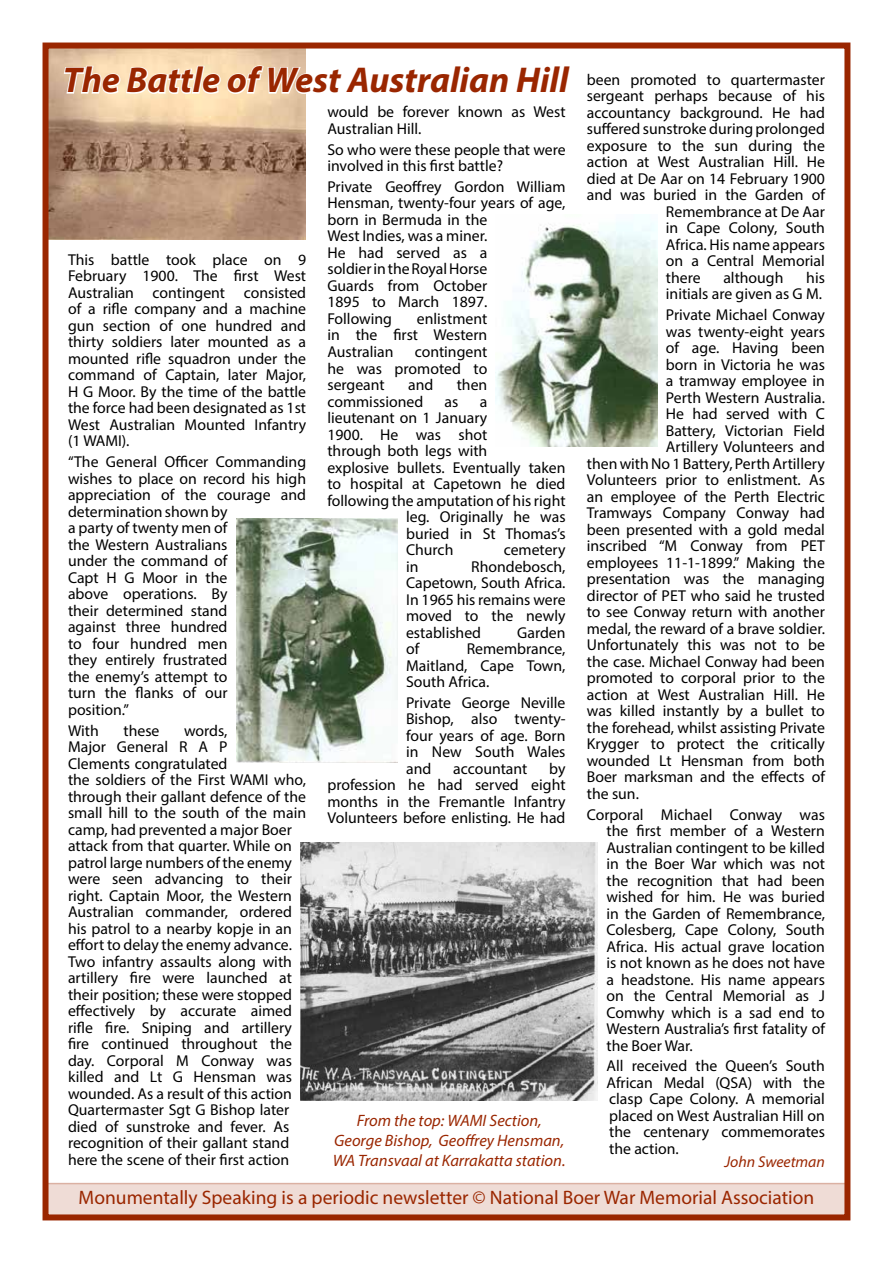
<style>
.page{position:relative;width:893px;height:1263px;background:#fff}
.page>*{position:absolute;margin:0;border:0;box-sizing:border-box;transform-origin:0 0}
.t1{font:italic 700 36px "Myriad Pro";color:#9a2600}
.t2{font:19.5px "Myriad Pro";color:#9a2600}
.t3{font:italic 16.5px/19.8px "Myriad Pro";color:#9a2600;text-align:center}
.t4{font:15.75px/16.5px "Myriad Pro";color:#000;text-align:justify}
.t5{font:italic 15.75px "Myriad Pro";color:#9a2600}
</style>
<div class="page">
<div style="left:45px;top:1183px;width:803px;height:36px;background:#efdcd6;border:2px solid #dbb1a3"></div>
<img style="left:300px;top:842px;width:298px;height:259px">
<img style="left:496px;top:222px;width:161px;height:224px">
<img style="left:236px;top:519px;width:162px;height:244px">
<img style="left:50px;top:50px;width:256px;height:189px">
<svg style="left:62px;top:42px;width:510px;height:59px"></svg>
<div style="left:43px;top:43px;width:807px;height:1177px;border:6px solid #9a2600"></div>
<h1 class="t1" style="left:63px;top:57px;width:507px">The Battle of West Australian Hill</h1>
<p class="t4" style="left:68px;top:251px;width:240px">This battle took place on 9<br>February 1900. The first West Australian contingent consisted of a rifle company and a machine gun section of one hundred and thirty soldiers later mounted as a mounted rifle squadron under the command of Captain, later Major, H G Moor. By the time of the battle the force had been designated as 1st West Australian Mounted Infantry (1 WAMI).</p>
<p class="t4" style="left:68px;top:453px;width:240px;text-align:left">“The General Officer Commanding wishes to place on record his high appreciation of the courage and determination shown by<br>a party of twenty men of<br>the Western Australians<br>under the command of<br>Capt H G Moor in the<br>above operations. By<br>their determined stand<br>against three hundred<br>to four hundred men<br>they entirely frustrated<br>the enemy’s attempt to<br>turn the flanks of our<br>position.”</p>
<p class="t4" style="left:68px;top:722px;width:32px">With</p>
<p class="t4" style="left:123px;top:722px;width:37px">these</p>
<p class="t4" style="left:68px;top:722px;width:240px;text-align:left;text-indent:116px">words,<br>Major General R A P<br>Clements congratulated<br>the soldiers of the First WAMI who, through their gallant defence of the small hill to the south of the main camp, had prevented a major Boer attack from that quarter. While on patrol large numbers of the enemy were seen advancing to their right. Captain Moor, the Western<br>Australian commander, ordered his patrol to a nearby kopje in an effort to delay the enemy advance.<br>Two infantry assaults along with artillery fire were launched at their position; these were stopped effectively by accurate aimed rifle fire. Sniping and artillery fire continued throughout the day. Corporal M Conway was killed and Lt G Hensman was wounded. As a result of this action<br>Quartermaster Sgt G Bishop later died of sunstroke and fever. As recognition of their gallant stand here the scene of their first action</p>
<p class="t4" style="left:327px;top:104px;width:240px">would be forever known as West<br>Australian Hill.</p>
<p class="t4" style="left:327px;top:141px;width:240px">So who were these people that were involved in this first battle?</p>
<p class="t4" style="left:327px;top:178px;width:240px;text-align:left">Private Geoffrey Gordon William<br>Hensman, twenty-four years of age, born in Bermuda in the<br>West Indies, was a miner.<br>He had served as a<br>soldier in the Royal Horse<br>Guards from October<br>1895 to March 1897.<br>Following</p>
<p class="t4" style="left:327px;top:310px;width:161px;text-indent:89px">enlistment in the first Western Australian</p>
<p class="t4" style="left:327px;top:343px;width:161px;text-indent:87px">contingent he was promoted to sergeant</p>
<p class="t4" style="left:408px;top:376px;width:27px">and</p>
<p class="t4" style="left:457px;top:376px;width:32px">then</p>
<p class="t4" style="left:327px;top:393px;width:97px">commissioned</p>
<p class="t4" style="left:445px;top:393px;width:15px">as</p>
<p class="t4" style="left:480px;top:393px;width:9px">a</p>
<p class="t4" style="left:327px;top:409px;width:161px">lieutenant on 1 January</p>
<p class="t4" style="left:327px;top:426px;width:161px">1900. He was shot</p>
<p class="t4" style="left:327px;top:442px;width:161px">through both legs with</p>
<p class="t4" style="left:327px;top:459px;width:240px">explosive bullets. Eventually taken</p>
<p class="t4" style="left:327px;top:475px;width:240px">to hospital at Capetown he died</p>
<p class="t4" style="left:327px;top:492px;width:240px">following the amputation of his right</p>
<p class="t4" style="left:406px;top:508px;width:161px">leg. Originally he was</p>
<p class="t4" style="left:406px;top:525px;width:161px">buried in St Thomas’s</p>
<p class="t4" style="left:406px;top:541px;width:49px">Church</p>
<p class="t4" style="left:504px;top:541px;width:63px">cemetery</p>
<p class="t4" style="left:406px;top:558px;width:14px">in</p>
<p class="t4" style="left:406px;top:558px;width:161px;text-indent:65px">Rhondebosch, Capetown, South Africa.<br>In 1965 his remains were moved to the newly established</p>
<p class="t4" style="left:517px;top:624px;width:50px">Garden</p>
<p class="t4" style="left:406px;top:640px;width:15px">of</p>
<p class="t4" style="left:406px;top:640px;width:161px;text-indent:61px">Remembrance, Maitland, Cape Town, South Africa.</p>
<p class="t4" style="left:406px;top:694px;width:161px">Private George Neville Bishop, also twenty&shy;four years of age. Born in New South Wales and</p>
<p class="t4" style="left:327px;top:760px;width:240px;text-indent:222px">by profession he had served eight months in the Fremantle Infantry Volunteers before enlisting. He had</p>
<p class="t4" style="left:453px;top:760px;width:76px">accountant</p>
<p class="t3" style="left:333px;top:1110px;width:234px">From the top: WAMI Section,<br>George Bishop, Geoffrey Hensman,<br>WA Transvaal at Karrakatta station.</p>
<p class="t4" style="left:587px;top:71px;width:240px">been promoted to quartermaster</p>
<p class="t4" style="left:587px;top:87px;width:240px">sergeant perhaps because of his</p>
<p class="t4" style="left:587px;top:104px;width:240px">accountancy background. He had</p>
<p class="t4" style="left:587px;top:120px;width:240px">suffered sunstroke during prolonged</p>
<p class="t4" style="left:587px;top:137px;width:240px">exposure to the sun during the</p>
<p class="t4" style="left:587px;top:153px;width:240px">action at West Australian Hill. He</p>
<p class="t4" style="left:587px;top:170px;width:240px">died at De Aar on 14 February 1900</p>
<p class="t4" style="left:587px;top:186px;width:240px">and was buried in the Garden of</p>
<p class="t4" style="left:666px;top:203px;width:161px">Remembrance at De Aar</p>
<p class="t4" style="left:666px;top:219px;width:161px">in Cape Colony, South</p>
<p class="t4" style="left:666px;top:236px;width:161px">Africa. His name appears</p>
<p class="t4" style="left:666px;top:252px;width:161px">on a Central Memorial</p>
<p class="t4" style="left:666px;top:269px;width:36px">there</p>
<p class="t4" style="left:723px;top:269px;width:62px">although</p>
<p class="t4" style="left:666px;top:269px;width:161px;text-align:right">his<br>initials are given as G M.</p>
<p class="t4" style="left:666px;top:306px;width:161px">Private Michael Conway</p>
<p class="t4" style="left:666px;top:323px;width:161px">was twenty-eight years</p>
<p class="t4" style="left:666px;top:339px;width:161px">of age. Having been</p>
<p class="t4" style="left:666px;top:356px;width:161px">born in Victoria he was</p>
<p class="t4" style="left:666px;top:372px;width:161px">a tramway employee in</p>
<p class="t4" style="left:666px;top:389px;width:161px">Perth Western Australia.</p>
<p class="t4" style="left:666px;top:405px;width:161px">He had served with C</p>
<p class="t4" style="left:666px;top:422px;width:161px">Battery, Victorian Field</p>
<p class="t4" style="left:666px;top:438px;width:161px">Artillery Volunteers and</p>
<p class="t4" style="left:587px;top:455px;width:240px">then with No 1 Battery, Perth Artillery</p>
<p class="t4" style="left:587px;top:471px;width:240px">Volunteers prior to enlistment. As</p>
<p class="t4" style="left:587px;top:488px;width:240px">an employee of the Perth Electric</p>
<p class="t4" style="left:587px;top:504px;width:240px">Tramways Company Conway had</p>
<p class="t4" style="left:587px;top:521px;width:240px">been presented with a gold medal</p>
<p class="t4" style="left:587px;top:537px;width:240px">inscribed “M Conway from PET</p>
<p class="t4" style="left:587px;top:554px;width:240px">employees 11-1-1899.” Making the</p>
<p class="t4" style="left:587px;top:570px;width:240px">presentation was the managing</p>
<p class="t4" style="left:587px;top:587px;width:240px">director of PET who said he trusted</p>
<p class="t4" style="left:587px;top:603px;width:240px">to see Conway return with another</p>
<p class="t4" style="left:587px;top:620px;width:240px">medal, the reward of a brave soldier.</p>
<p class="t4" style="left:587px;top:636px;width:240px">Unfortunately this was not to be</p>
<p class="t4" style="left:587px;top:653px;width:240px">the case. Michael Conway had been</p>
<p class="t4" style="left:587px;top:669px;width:240px">promoted to corporal prior to the</p>
<p class="t4" style="left:587px;top:686px;width:240px">action at West Australian Hill. He</p>
<p class="t4" style="left:587px;top:702px;width:240px">was killed instantly by a bullet to</p>
<p class="t4" style="left:587px;top:719px;width:240px">the forehead, whilst assisting Private</p>
<p class="t4" style="left:587px;top:735px;width:240px">Krygger to protect the critically</p>
<p class="t4" style="left:587px;top:752px;width:240px">wounded Lt Hensman from both</p>
<p class="t4" style="left:587px;top:768px;width:240px">Boer marksman and the effects of</p>
<p class="t4" style="left:587px;top:785px;width:54px">the sun.</p>
<p class="t4" style="left:606px;top:806px;width:220px;text-indent:-20px">Corporal Michael Conway was the first member of a Western Australian contingent to be killed in the Boer War which was not the recognition that had been wished for him. He was buried in the Garden of Remembrance, Colesberg, Cape Colony, South Africa. His actual grave location is not known as he does not have a headstone. His name appears on the Central Memorial as J Comwhy which is a sad end to Western Australia’s first fatality of the Boer War.</p>
<p class="t4" style="left:606px;top:1058px;width:220px">All received the Queen’s South African Medal (QSA) with the clasp Cape Colony. A memorial placed on West Australian Hill on the centenary commemorates the action.</p>
<p class="t5" style="left:724px;top:1152px;width:102px">John Sweetman</p>
<p class="t2" style="left:79px;top:1186px;width:737px">Monumentally Speaking is a periodic newsletter © National Boer War Memorial Association</p>
</div>
